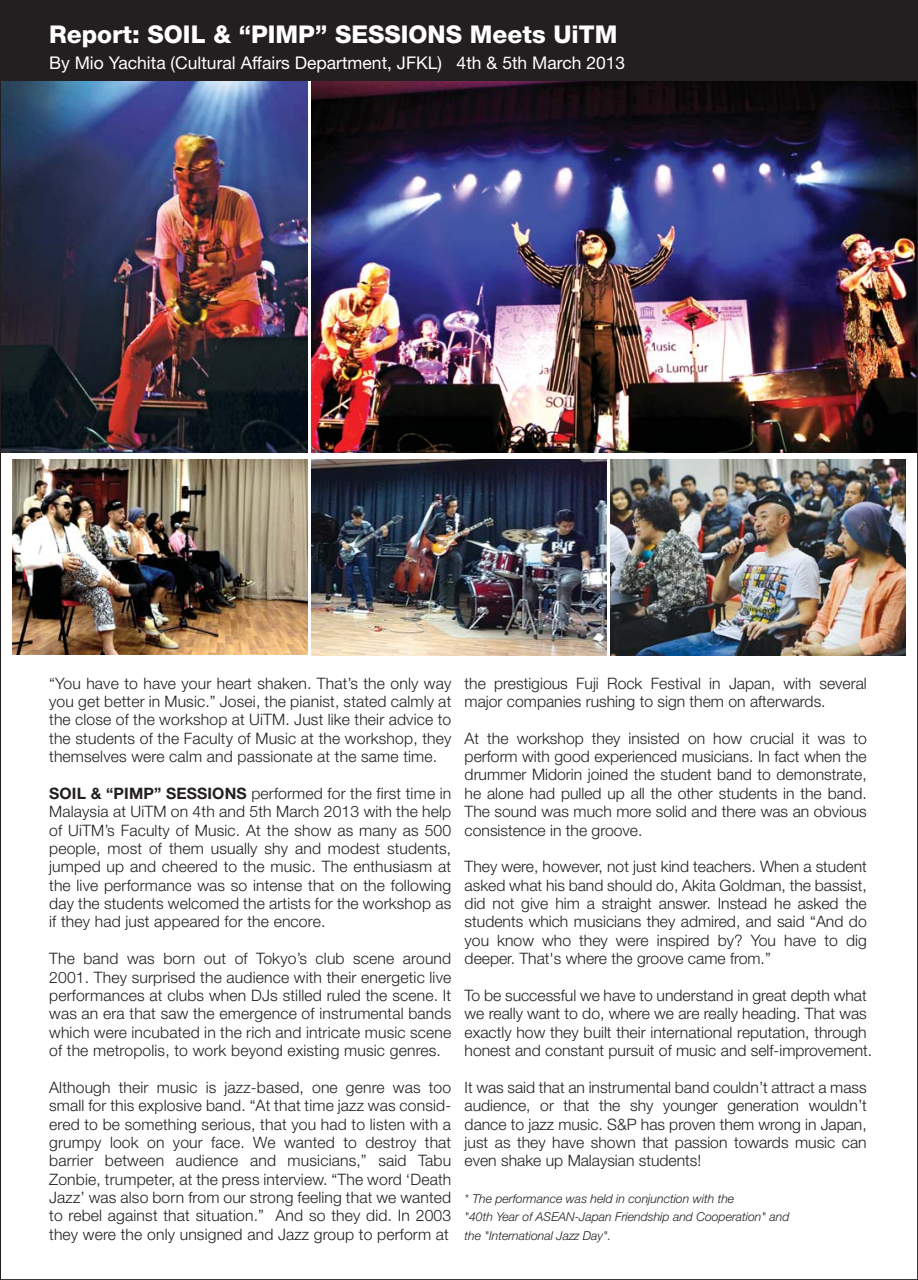
<style>
.page{position:relative;width:918px;height:1280px;background:#fff}
.page>*{position:absolute;margin:0;border:0;box-sizing:border-box;transform-origin:0 0}
.t1{font:800 24.5px "Helvetica Neue";color:#fff}
.t2{font:17.5px "Helvetica Neue";color:#fff}
.t3{font:300 15.75px/18.4px "Helvetica Neue";color:#231f20;text-align:justify}
.t4{font:italic 300 12.25px/18.4px "Helvetica Neue";color:#231f20}
.s1{font-weight:700}
</style>
<div class="page">
<img style="left:0;top:0;width:918px;height:1280px">
<p class="t1" style="left:49px;top:26px;width:570px">Report: SOIL &amp; “PIMP” SESSIONS Meets UiTM</p>
<p class="t2" style="left:49px;top:57px;width:578px">By Mio Yachita (Cultural Affairs Department, JFKL) 4th &amp; 5th March 2013</p>
<p class="t3" style="left:49px;top:675px;width:404px">“You have to have your heart shaken. That’s the only way you get better in Music.” Josei, the pianist, stated calmly at the close of the workshop at UiTM. Just like their advice to the students of the Faculty of Music at the workshop, they themselves were calm and passionate at the same time.</p>
<p class="t3" style="left:49px;top:785px;width:404px"><span class="s1">SOIL &amp; “PIMP” SESSIONS</span> performed for the first time in Malaysia at UiTM on 4th and 5th March 2013 with the help of UiTM’s Faculty of Music. At the show as many as 500 people, most of them usually shy and modest students, jumped up and cheered to the music. The enthusiasm at the live performance was so intense that on the following day the students welcomed the artists for the workshop as if they had just appeared for the encore.</p>
<p class="t3" style="left:49px;top:951px;width:404px">The band was born out of Tokyo’s club scene around 2001. They surprised the audience with their energetic live performances at clubs when DJs stilled ruled the scene. It was an era that saw the emergence of instrumental bands which were incubated in the rich and intricate music scene of the metropolis, to work beyond existing music genres.</p>
<p class="t3" style="left:49px;top:1079px;width:404px">Although their music is jazz-based, one genre was too small for this explosive band. “At that time jazz was consid&shy;ered to be something serious, that you had to listen with a grumpy look on your face. We wanted to destroy that barrier between audience and musicians,” said Tabu Zonbie, trumpeter, at the press interview. “The word ‘Death Jazz’ was also born from our strong feeling that we wanted to rebel against that situation.” And so they did. In 2003 they were the only unsigned and Jazz group to perform at</p>
<p class="t3" style="left:465px;top:675px;width:403px">the prestigious Fuji Rock Festival in Japan, with several major companies rushing to sign them on afterwards.</p>
<p class="t3" style="left:465px;top:730px;width:404px">At the workshop they insisted on how crucial it was to perform with good experienced musicians. In fact when the drummer Midorin joined the student band to demonstrate, he alone had pulled up all the other students in the band.<br>The sound was much more solid and there was an obvious consistence in the groove.</p>
<p class="t3" style="left:465px;top:859px;width:404px">They were, however, not just kind teachers. When a student asked what his band should do, Akita Goldman, the bassist, did not give him a straight answer. Instead he asked the students which musicians they admired, and said “And do you know who they were inspired by? You have to dig deeper. That's where the groove came from.”</p>
<p class="t3" style="left:465px;top:988px;width:409px;text-align:left">To be successful we have to understand in great depth what we really want to do, where we are really heading. That was exactly how they built their international reputation, through honest and constant pursuit of music and self-improvement.</p>
<p class="t3" style="left:465px;top:1079px;width:404px">It was said that an instrumental band couldn’t attract a mass audience, or that the shy younger generation wouldn’t dance to jazz music. S&amp;P has proven them wrong in Japan, just as they have shown that passion towards music can even shake up Malaysian students!</p>
<p class="t4" style="left:465px;top:1191px;width:326px">* The performance was held in conjunction with the<br>"40th Year of ASEAN-Japan Friendship and Cooperation" and the "International Jazz Day".</p>
</div>
